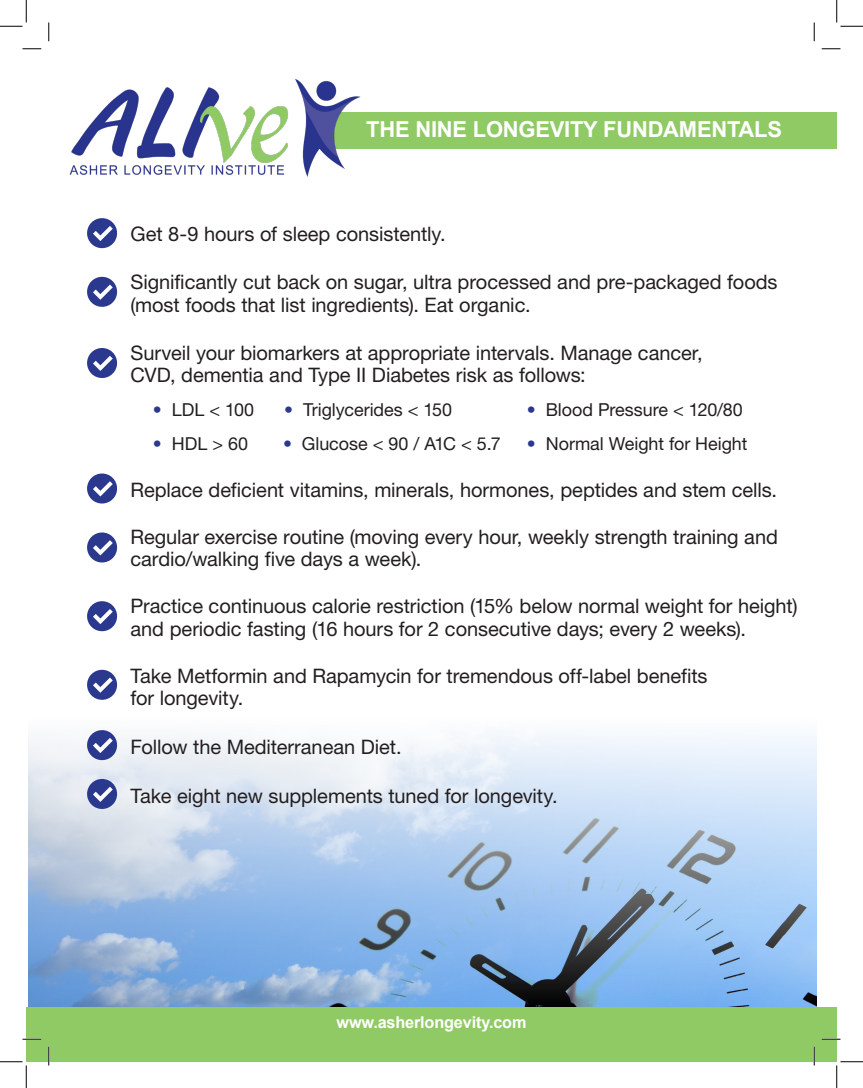
<style>
.page{position:relative;width:863px;height:1088px;background:#fff}
.page>*{position:absolute;margin:0;border:0;box-sizing:border-box;transform-origin:0 0}
.t1{font:700 22px "Arial";letter-spacing:-.01em;color:#fff}
.t2{font:20px/22.5px "Helvetica Neue LT Std";letter-spacing:-.005em;color:#231f20}
.t3{font:17.88px "Helvetica Neue LT Std";letter-spacing:-.005em;color:#231f20}
.t4{font:700 16.25px "Arial";letter-spacing:-.01em;color:#fff}
.s1{color:#2a388d}
</style>
<div class="page">
<img style="left:29px;top:734px;width:787px;height:273px">
<div style="left:325px;top:113px;width:511px;height:36px;background:#90ca65"></div>
<img style="left:69px;top:79px;width:296px;height:98px">
<div style="left:26px;top:1007px;width:810px;height:54px;background:#90ca65"></div>
<svg style="left:87px;top:218px;width:31px;height:31px"></svg>
<svg style="left:87px;top:276px;width:31px;height:31px"></svg>
<svg style="left:87px;top:348px;width:31px;height:30px"></svg>
<svg style="left:87px;top:473px;width:31px;height:31px"></svg>
<svg style="left:87px;top:532px;width:31px;height:31px"></svg>
<svg style="left:87px;top:601px;width:31px;height:31px"></svg>
<svg style="left:87px;top:669px;width:31px;height:31px"></svg>
<svg style="left:85px;top:730px;width:34px;height:32px"></svg>
<svg style="left:85px;top:777px;width:34px;height:34px"></svg>
<svg style="left:22px;top:48px;width:19px;height:2px"></svg>
<svg style="left:821px;top:48px;width:19px;height:2px"></svg>
<svg style="left:22px;top:1038px;width:19px;height:2px"></svg>
<svg style="left:821px;top:1038px;width:19px;height:2px"></svg>
<svg style="left:48px;top:22px;width:2px;height:19px"></svg>
<svg style="left:48px;top:1046px;width:2px;height:19px"></svg>
<svg style="left:813px;top:22px;width:2px;height:19px"></svg>
<svg style="left:813px;top:1046px;width:2px;height:19px"></svg>
<svg style="left:0;top:0;width:27px;height:27px"></svg>
<svg style="left:0;top:1061px;width:27px;height:27px"></svg>
<svg style="left:836px;top:0;width:26px;height:27px"></svg>
<svg style="left:836px;top:1061px;width:26px;height:27px"></svg>
<p class="t1" style="left:366px;top:114px;width:417px">THE NINE LONGEVITY FUNDAMENTALS</p>
<p class="t2" style="left:130px;top:222px;width:317px">Get 8-9 hours of sleep consistently.</p>
<p class="t2" style="left:130px;top:270px;width:648px">Significantly cut back on sugar, ultra processed and pre-packaged foods (most foods that list ingredients). Eat organic.</p>
<p class="t2" style="left:130px;top:341px;width:573px">Surveil your biomarkers at appropriate intervals. Manage cancer,<br>CVD, dementia and Type II Diabetes risk as follows:</p>
<p class="t3" style="left:153px;top:399px;width:103px"><span class="s1">•</span> LDL &lt; 100</p>
<p class="t3" style="left:284px;top:399px;width:169px"><span class="s1">•</span> Triglycerides &lt; 150</p>
<p class="t3" style="left:527px;top:399px;width:217px"><span class="s1">•</span> Blood Pressure &lt; 120/80</p>
<p class="t3" style="left:153px;top:433px;width:97px"><span class="s1">•</span> HDL &gt; 60</p>
<p class="t3" style="left:283px;top:433px;width:219px"><span class="s1">•</span> Glucose &lt; 90 / A1C &lt; 5.7</p>
<p class="t3" style="left:527px;top:433px;width:222px"><span class="s1">•</span> Normal Weight for Height</p>
<p class="t2" style="left:130px;top:478px;width:648px">Replace deficient vitamins, minerals, hormones, peptides and stem cells.</p>
<p class="t2" style="left:130px;top:525px;width:649px">Regular exercise routine (moving every hour, weekly strength training and cardio/walking five days a week).</p>
<p class="t2" style="left:130px;top:594px;width:668px">Practice continuous calorie restriction (15% below normal weight for height) and periodic fasting (16 hours for 2 consecutive days; every 2 weeks).</p>
<p class="t2" style="left:130px;top:664px;width:578px">Take Metformin and Rapamycin for tremendous off-label benefits for longevity.</p>
<p class="t2" style="left:130px;top:735px;width:273px">Follow the Mediterranean Diet.</p>
<p class="t2" style="left:130px;top:784px;width:429px">Take eight new supplements tuned for longevity.</p>
<p class="t4" style="left:336px;top:1011px;width:191px">www.asherlongevity.com</p>
</div>
